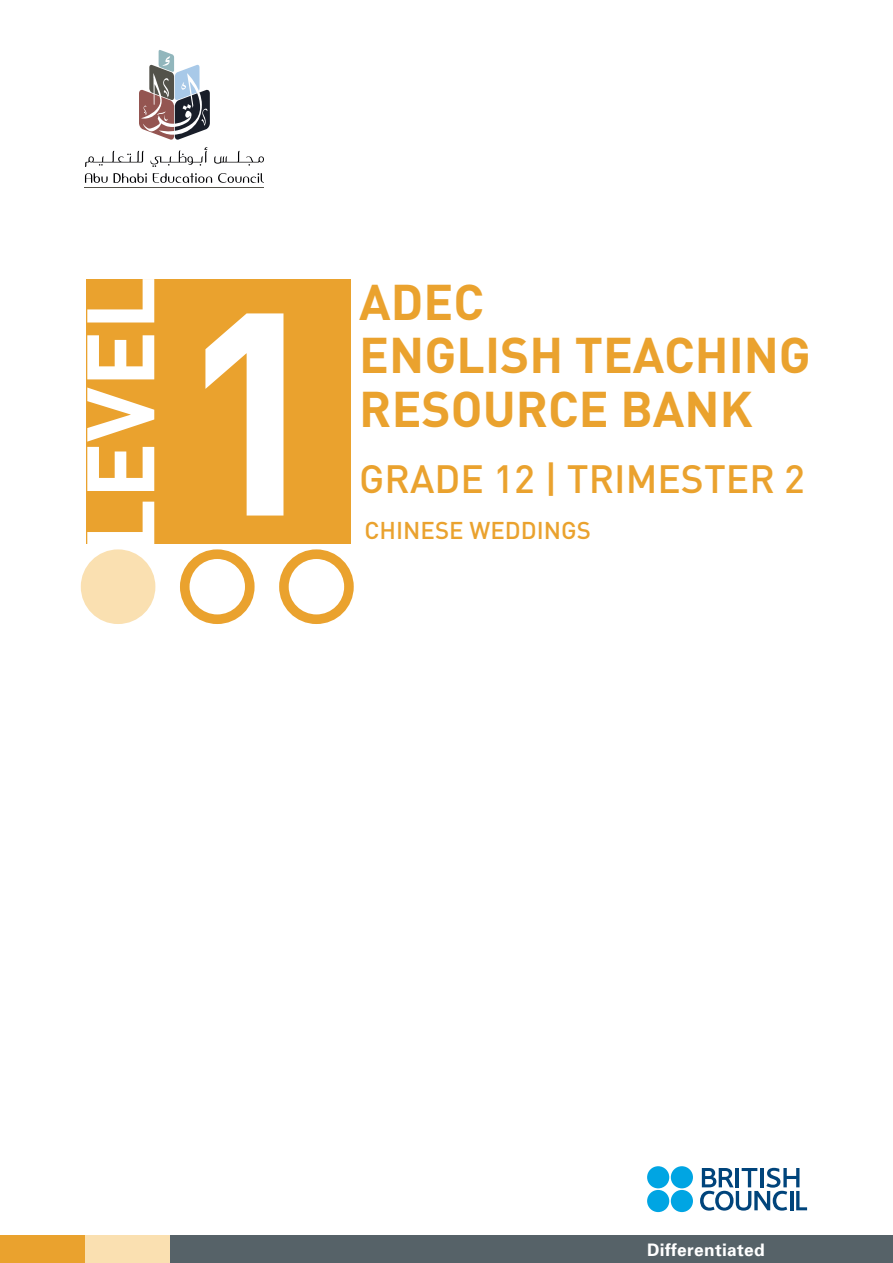
<style>
.page{position:relative;width:893px;height:1263px;background:#fff}
.page>*{position:absolute;margin:0;border:0;box-sizing:border-box;transform-origin:0 0}
.t1{font:700 283.8px "DIN";color:#fff}
.t2{font:700 94.05px "DIN";color:#fff}
.t3{font:700 49.5px/53.7px "DIN";color:#eaa22e}
.t4{font:500 39px "DIN";color:#eaa22e}
.FC_title_of_document{font:500 24px "DIN";color:#eaa22e}
.t5{font:700 17.25px "Univers";letter-spacing:.02em;color:#fff}
</style>
<div class="page">
<div style="left:0;top:1235px;width:85px;height:28px;background:#eaa22e"></div>
<div style="left:85px;top:1235px;width:85px;height:28px;background:#fae0b1"></div>
<div style="left:170px;top:1235px;width:723px;height:28px;background:#566268"></div>
<div style="left:87px;top:280px;width:264px;height:264px;background:#eaa22e"></div>
<div style="left:279px;top:549px;width:75px;height:75px;border:10px solid #eaa22e;border-radius:50%"></div>
<div style="left:180px;top:549px;width:75px;height:75px;border:10px solid #eaa22e;border-radius:50%"></div>
<div style="left:86px;top:554px;width:65px;height:65px;background:#fae0b1;border-radius:50%"></div>
<div style="left:81px;top:549px;width:74px;height:75px;border:10px solid #fae0b1;border-radius:50%"></div>
<hr style="left:85px;top:187px;width:179px;height:1px;background:#53524a">
<svg style="left:85px;top:173px;width:23px;height:10px"></svg>
<svg style="left:114px;top:173px;width:33px;height:10px"></svg>
<svg style="left:153px;top:173px;width:59px;height:10px"></svg>
<svg style="left:218px;top:173px;width:46px;height:10px"></svg>
<svg style="left:85px;top:147px;width:179px;height:20px"></svg>
<svg style="left:139px;top:50px;width:71px;height:90px"></svg>
<svg style="left:700px;top:1168px;width:107px;height:42px"></svg>
<div style="left:647px;top:1166px;width:22px;height:22px;background:#00a5e3;border-radius:50%"></div>
<div style="left:671px;top:1166px;width:22px;height:22px;background:#00a5e3;border-radius:50%"></div>
<div style="left:647px;top:1190px;width:22px;height:22px;background:#00a5e3;border-radius:50%"></div>
<div style="left:671px;top:1190px;width:22px;height:22px;background:#00a5e3;border-radius:50%"></div>
<h2 class="t2" style="left:59px;top:553px;width:278px;rotate:-90deg">LEVEL</h2>
<h1 class="t1" style="left:176px;top:227px;width:156px">1</h1>
<p class="t3" style="left:359px;top:273px;width:453px">ADEC<br>ENGLISH TEACHING<br>RESOURCE BANK</p>
<p class="t4" style="left:359px;top:454px;width:447px">GRADE 12 | TRIMESTER 2</p>
<p class="FC_title_of_document" style="left:364px;top:515px;width:228px">CHINESE WEDDINGS</p>
<p class="t5" style="left:647px;top:1238px;width:119px">Differentiated</p>
</div>
